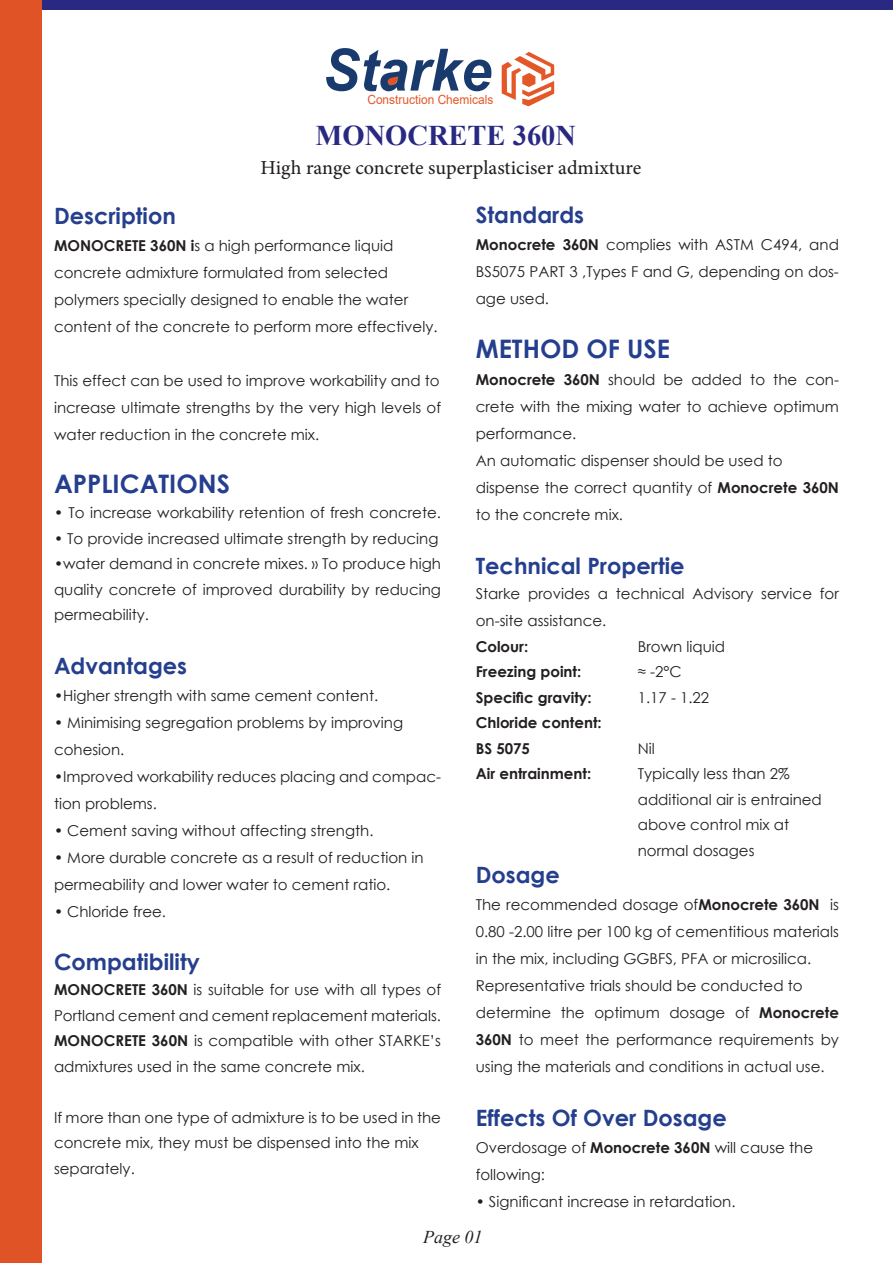
<style>
.page{position:relative;width:893px;height:1263px;background:#fff}
.page>*{position:absolute;margin:0;border:0;box-sizing:border-box;transform-origin:0 0}
.t1{font:italic 700 58.35px "Arial";color:#193a6c;scale:.95 1}
.t2{font:700 28.5px "Times New Roman";color:#292882}
.t3{font:700 25.5px "Century Gothic";color:#253f8e}
.t4{font:700 22.5px "Century Gothic";color:#253f8e}
.t5{font:19.5px "Adobe Hebrew";color:#231f20}
.t6{font:italic 18px "Times New Roman";color:#231f20}
.t7{font:15px/27px "Century Gothic";color:#231f20}
.t8{font:700 15px/25.5px "Century Gothic";color:#231f20}
.t9{font:12.6px "Arial";color:#e45727;scale:.95 1}
.s1{font-weight:700}
</style>
<div class="page">
<div style="left:4px;top:0;width:889px;height:9px;background:#292882"></div>
<div style="left:0;top:0;width:41px;height:1263px;background:#df5326"></div>
<svg style="left:386px;top:76px;width:14px;height:10px"></svg>
<svg style="left:502px;top:52px;width:52px;height:54px"></svg>
<h1 class="t1" style="left:323px;top:31px;width:179px">Starke</h1>
<p class="t9" style="left:367px;top:91px;width:134px">Construction Chemicals</p>
<h2 class="t2" style="left:316px;top:115px;width:262px">MONOCRETE 360N</h2>
<h3 class="t5" style="left:261px;top:156px;width:382px">High range concrete superplasticiser admixture</h3>
<h3 class="t4" style="left:54px;top:199px;width:123px">Description</h3>
<p class="t7" style="left:54px;top:232px;width:385px"><span class="s1">MONOCRETE 360N i</span>s a high performance liquid concrete admixture formulated from selected polymers specially designed to enable the water content of the concrete to perform more effectively.</p>
<p class="t7" style="left:54px;top:367px;width:389px;text-align:justify">This effect can be used to improve workability and to increase ultimate strengths by the very high levels of water reduction in the concrete mix.</p>
<h3 class="t3" style="left:54px;top:464px;width:177px">APPLICATIONS</h3>
<p class="t7" style="left:54px;top:499px;width:389px">• To increase workability retention of fresh concrete.</p>
<p class="t7" style="left:54px;top:524px;width:386px">• To provide increased ultimate strength by reducing</p>
<p class="t7" style="left:54px;top:551px;width:389px;line-height:25.5px;text-align:justify">•water demand in concrete mixes. » To produce high quality concrete of improved durability by reducing permeability.</p>
<h3 class="t4" style="left:54px;top:649px;width:135px">Advantages</h3>
<p class="t7" style="left:54px;top:682px;width:326px">•Higher strength with same cement content.</p>
<p class="t7" style="left:54px;top:709px;width:351px">• Minimising segregation problems by improving cohesion.</p>
<p class="t7" style="left:54px;top:763px;width:389px">•Improved workability reduces placing and compac&shy;tion problems.</p>
<p class="t7" style="left:54px;top:817px;width:321px">• Cement saving without affecting strength.</p>
<p class="t7" style="left:54px;top:844px;width:371px">• More durable concrete as a result of reduction in permeability and lower water to cement ratio.</p>
<p class="t7" style="left:54px;top:898px;width:113px">• Chloride free.</p>
<h3 class="t4" style="left:54px;top:944px;width:147px">Compatibility</h3>
<p class="t7" style="left:54px;top:977px;width:389px;line-height:25.5px;text-align:justify"><span class="s1">MONOCRETE 360N</span> is suitable for use with all types of Portland cement and cement replacement materials.<br><span class="s1">MONOCRETE 360N</span> is compatible with other STARKE’s admixtures used in the same concrete mix.</p>
<p class="t7" style="left:54px;top:1104px;width:388px;line-height:25.5px">If more than one type of admixture is to be used in the concrete mix, they must be dispensed into the mix separately.</p>
<h3 class="t4" style="left:476px;top:197px;width:110px">Standards</h3>
<p class="t7" style="left:476px;top:230px;width:365px;text-align:justify"><span class="s1">Monocrete 360N</span> complies with ASTM C494, and BS5075 PART 3 ,Types F and G, depending on dos&shy;age used.</p>
<h3 class="t3" style="left:476px;top:329px;width:196px">METHOD OF USE</h3>
<p class="t7" style="left:476px;top:365px;width:365px"><span class="s1">Monocrete 360N</span> should be added to the con&shy;crete with the mixing water to achieve optimum performance.<br>An automatic dispenser should be used to dispense the correct quantity of <span class="s1">Monocrete 360N </span>to the concrete mix.</p>
<h3 class="t4" style="left:476px;top:548px;width:210px">Technical Propertie</h3>
<p class="t7" style="left:476px;top:580px;width:365px">Starke provides a technical Advisory service for on-site assistance.</p>
<p class="t8" style="left:476px;top:633px;width:54px">Colour:</p>
<p class="t7" style="left:638px;top:632px;width:89px">Brown liquid</p>
<p class="t8" style="left:476px;top:658px;width:107px">Freezing point:</p>
<p class="t7" style="left:638px;top:658px;width:45px">≈ -2°C</p>
<p class="t8" style="left:476px;top:684px;width:118px">Specific gravity:</p>
<p class="t7" style="left:638px;top:683px;width:73px">1.17 - 1.22</p>
<p class="t8" style="left:476px;top:709px;width:127px">Chloride content:<br>BS 5075</p>
<p class="t7" style="left:638px;top:734px;width:19px">Nil</p>
<p class="t8" style="left:476px;top:760px;width:117px">Air entrainment:</p>
<p class="t7" style="left:638px;top:761px;width:186px;line-height:25.5px">Typically less than 2% additional air is entrained above control mix at normal dosages</p>
<h3 class="t4" style="left:476px;top:857px;width:86px">Dosage</h3>
<p class="t7" style="left:476px;top:890px;width:365px">The recommended dosage of<span class="s1">Monocrete 360N</span> is 0.80 -2.00 litre per 100 kg of cementitious materials in the mix, including GGBFS, PFA or microsilica.<br>Representative trials should be conducted to determine the optimum dosage of <span class="s1">Monocrete 360N</span> to meet the performance requirements by using the materials and conditions in actual use.</p>
<h3 class="t4" style="left:476px;top:1100px;width:253px">Effects Of Over Dosage</h3>
<p class="t7" style="left:476px;top:1133px;width:339px">Overdosage of <span class="s1">Monocrete 360N</span> will cause the following:</p>
<p class="t7" style="left:476px;top:1187px;width:261px">• Significant increase in retardation.</p>
<p class="t6" style="left:423px;top:1225px;width:61px">Page 01</p>
</div>
